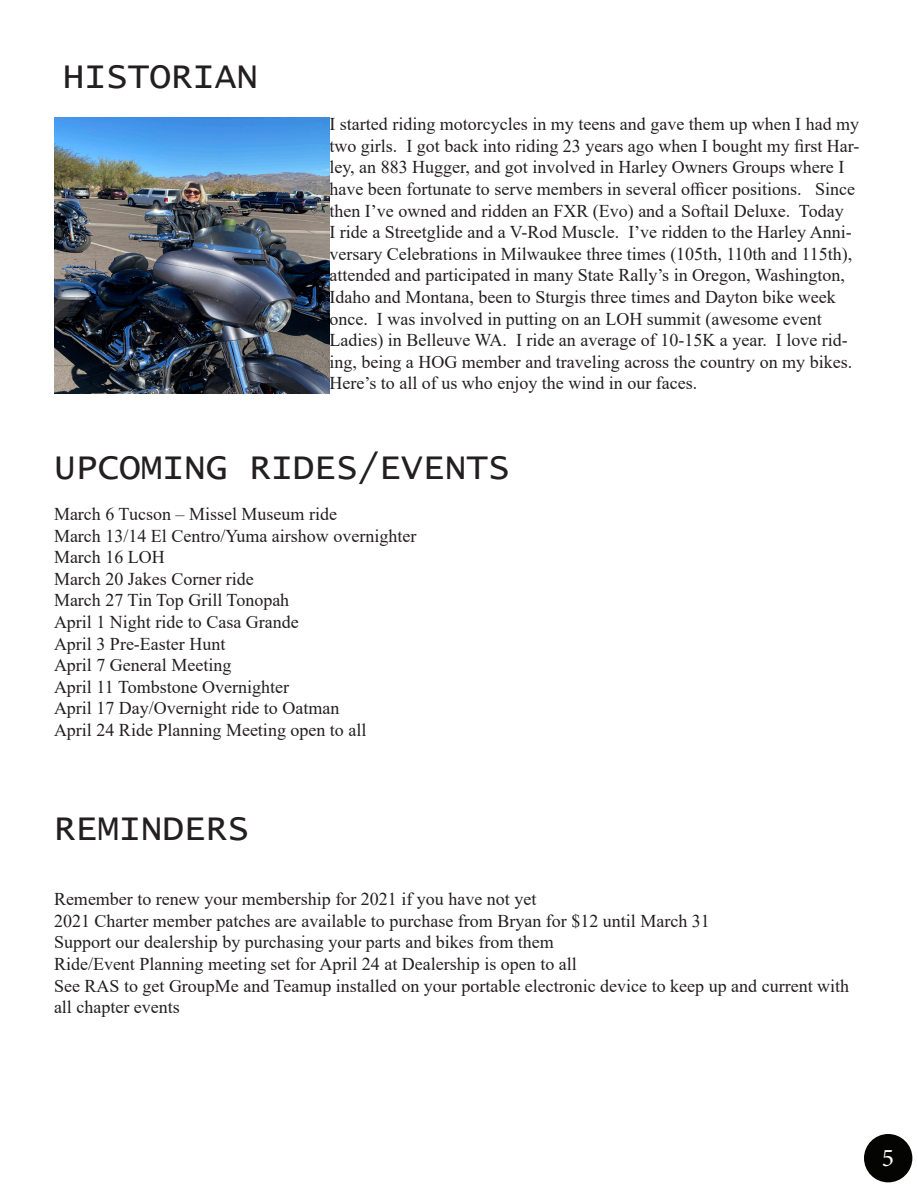
<style>
.page{position:relative;width:918px;height:1188px;background:#fff}
.page>*{position:absolute;margin:0;border:0;box-sizing:border-box;transform-origin:0 0}
.t1{font:36px "Lucida Console";color:#231f20}
.t2{font:25.5px "Minion Pro";color:#fff}
.t3{font:18px/21.6px "Times New Roman";color:#231f20}
</style>
<div class="page">
<div style="left:864px;top:1134px;width:48px;height:48px;background:#040503;border-radius:50%"></div>
<img style="left:54px;top:118px;width:275px;height:275px">
<p class="t1" style="left:63px;top:59px;width:197px">HISTORIAN</p>
<p class="t3" style="left:329px;top:113px;width:532px">I started riding motorcycles in my teens and gave them up when I had my two girls. I got back into riding 23 years ago when I bought my first Har&shy;ley, an 883 Hugger, and got involved in Harley Owners Groups where I have been fortunate to serve members in several officer positions. Since then I’ve owned and ridden an FXR (Evo) and a Softail Deluxe. Today<br>I ride a Streetglide and a V-Rod Muscle. I’ve ridden to the Harley Anni&shy;versary Celebrations in Milwaukee three times (105th, 110th and 115th), attended and participated in many State Rally’s in Oregon, Washington, Idaho and Montana, been to Sturgis three times and Dayton bike week once. I was involved in putting on an LOH summit (awesome event Ladies) in Belleuve WA. I ride an average of 10-15K a year. I love rid&shy;ing, being a HOG member and traveling across the country on my bikes.<br>Here’s to all of us who enjoy the wind in our faces.</p>
<p class="t1" style="left:54px;top:450px;width:457px">UPCOMING RIDES/EVENTS</p>
<p class="t3" style="left:54px;top:503px;width:285px">March 6 Tucson – Missel Museum ride</p>
<p class="t3" style="left:54px;top:524px;width:364px">March 13/14 El Centro/Yuma airshow overnighter</p>
<p class="t3" style="left:54px;top:546px;width:112px">March 16 LOH</p>
<p class="t3" style="left:54px;top:567px;width:201px">March 20 Jakes Corner ride</p>
<p class="t3" style="left:54px;top:589px;width:237px">March 27 Tin Top Grill Tonopah</p>
<p class="t3" style="left:54px;top:611px;width:246px">April 1 Night ride to Casa Grande</p>
<p class="t3" style="left:54px;top:632px;width:173px">April 3 Pre-Easter Hunt</p>
<p class="t3" style="left:54px;top:654px;width:179px">April 7 General Meeting</p>
<p class="t3" style="left:54px;top:675px;width:237px">April 11 Tombstone Overnighter</p>
<p class="t3" style="left:54px;top:697px;width:287px">April 17 Day/Overnight ride to Oatman</p>
<p class="t3" style="left:54px;top:719px;width:314px">April 24 Ride Planning Meeting open to all</p>
<p class="t1" style="left:54px;top:812px;width:197px">REMINDERS</p>
<p class="t3" style="left:54px;top:888px;width:484px">Remember to renew your membership for 2021 if you have not yet</p>
<p class="t3" style="left:54px;top:909px;width:657px">2021 Charter member patches are available to purchase from Bryan for $12 until March 31</p>
<p class="t3" style="left:54px;top:931px;width:501px">Support our dealership by purchasing your parts and bikes from them</p>
<p class="t3" style="left:54px;top:953px;width:524px">Ride/Event Planning meeting set for April 24 at Dealership is open to all</p>
<p class="t3" style="left:54px;top:974px;width:797px">See RAS to get GroupMe and Teamup installed on your portable electronic device to keep up and current with all chapter events</p>
<p class="t2" style="left:882px;top:1141px;width:14px">5</p>
</div>
